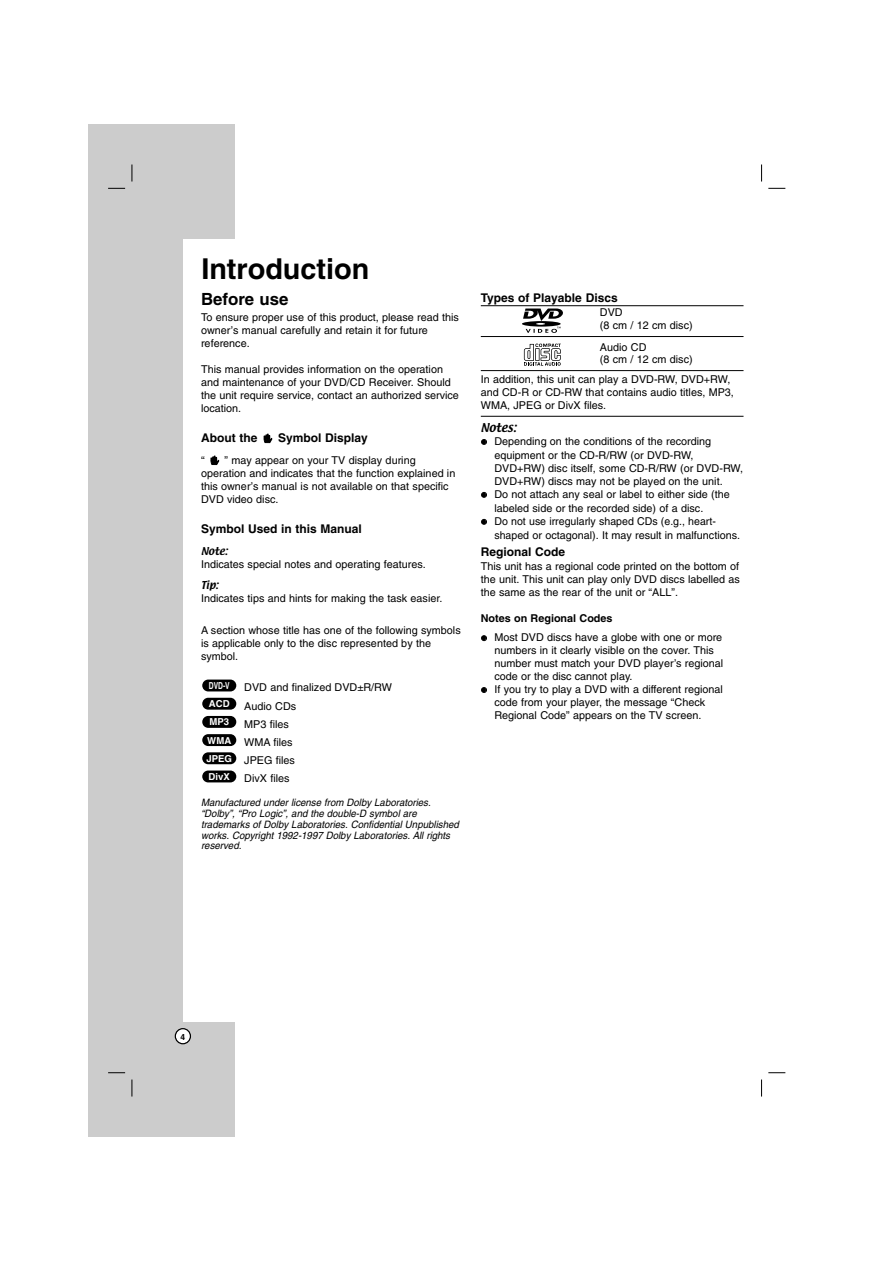
<style>
.page{position:relative;width:893px;height:1263px;background:#fff}
.page>*{position:absolute;margin:0;border:0;box-sizing:border-box;transform-origin:0 0}
.t1{font:700 28.8px "Helvetica";color:#000}
.t2{font:700 16.8px "Helvetica";color:#000}
.t3{font:700 12px "Helvetica";color:#000}
.t4{font:10.8px/12.9px "Helvetica";color:#000}
.t5{font:700 10.8px "Helvetica";color:#000}
.t6{font:10.8px "Textile";color:#000}
.t7{font:italic 10.2px/10.8px "Helvetica";color:#000;scale:.95 1}
.t8{font:700 9.6px "Helvetica";color:#fff}
.t9{font:9.6px "Textile";color:#000}
.t10{font:700 9.6px "Helvetica";color:#fff;scale:.7 1}
.t11{font:700 8.4px "Helvetica";color:#000}
</style>
<div class="page">
<div style="left:88px;top:124px;width:146px;height:1013px;background:#ccc"></div>
<div style="left:183px;top:240px;width:111px;height:782px;background:#fff"></div>
<svg style="left:132px;top:165px;width:1px;height:17px"></svg>
<svg style="left:761px;top:165px;width:1px;height:17px"></svg>
<svg style="left:132px;top:1080px;width:1px;height:17px"></svg>
<svg style="left:761px;top:1080px;width:1px;height:17px"></svg>
<svg style="left:108px;top:188px;width:17px;height:1px"></svg>
<svg style="left:768px;top:188px;width:17px;height:1px"></svg>
<svg style="left:108px;top:1072px;width:17px;height:1px"></svg>
<svg style="left:768px;top:1072px;width:17px;height:1px"></svg>
<svg style="left:175px;top:1028px;width:16px;height:16px"></svg>
<hr style="left:481px;top:305px;width:262px;height:1px;background:#000">
<hr style="left:481px;top:336px;width:262px;height:1px;background:#000">
<hr style="left:481px;top:370px;width:262px;height:1px;background:#000">
<hr style="left:481px;top:416px;width:262px;height:1px;background:#000">
<svg style="left:524px;top:344px;width:37px;height:22px"></svg>
<svg style="left:523px;top:309px;width:40px;height:24px"></svg>
<div style="left:202px;top:771px;width:34px;height:11px;background:#000;border-radius:6px"></div>
<div style="left:202px;top:752px;width:34px;height:12px;background:#000;border-radius:6px"></div>
<div style="left:202px;top:734px;width:34px;height:12px;background:#000;border-radius:6px"></div>
<div style="left:202px;top:716px;width:34px;height:12px;background:#000;border-radius:6px"></div>
<div style="left:202px;top:698px;width:34px;height:12px;background:#000;border-radius:6px"></div>
<div style="left:202px;top:680px;width:34px;height:11px;background:#000;border-radius:6px"></div>
<svg style="left:210px;top:456px;width:9px;height:9px"></svg>
<svg style="left:263px;top:434px;width:9px;height:9px"></svg>
<h1 class="t1" style="left:201px;top:258px;width:169px">Introduction</h1>
<h2 class="t2" style="left:201px;top:293px;width:89px">Before use</h2>
<p class="t4" style="left:201px;top:312px;width:259px">To ensure proper use of this product, please read this owner’s manual carefully and retain it for future reference.</p>
<p class="t4" style="left:201px;top:363px;width:259px">This manual provides information on the operation and maintenance of your DVD/CD Receiver. Should the unit require service, contact an authorized service location.</p>
<p class="t3" style="left:201px;top:433px;width:58px">About the</p>
<p class="t3" style="left:278px;top:433px;width:91px">Symbol Display</p>
<p class="t4" style="left:201px;top:455px;width:5px">“</p>
<p class="t4" style="left:201px;top:455px;width:256px;text-indent:24px">” may appear on your TV display during operation and indicates that the function explained in this owner’s manual is not available on that specific DVD video disc.</p>
<p class="t3" style="left:201px;top:524px;width:162px">Symbol Used in this Manual</p>
<p class="t9" style="left:201px;top:547px;width:28px">Note:</p>
<p class="t4" style="left:201px;top:558px;width:226px">Indicates special notes and operating features.</p>
<p class="t9" style="left:201px;top:581px;width:19px">Tip:</p>
<p class="t4" style="left:201px;top:592px;width:243px">Indicates tips and hints for making the task easier.</p>
<p class="t4" style="left:201px;top:625px;width:261px">A section whose title has one of the following symbols is applicable only to the disc represented by the symbol.</p>
<p class="t4" style="left:244px;top:680px;width:149px;line-height:18.1px">DVD and finalized DVD±R/RW<br>Audio CDs<br>MP3 files<br>WMA files<br>JPEG files<br>DivX files</p>
<p class="t7" style="left:201px;top:798px;width:273px">Manufactured under license from Dolby Laboratories. “Dolby”, “Pro Logic”, and the double-D symbol are trademarks of Dolby Laboratories. Confidential Unpublished works. Copyright 1992-1997 Dolby Laboratories. All rights reserved.</p>
<p class="t10" style="left:209px;top:682px;width:31px">DVD-V</p>
<p class="t8" style="left:209px;top:700px;width:22px">ACD</p>
<p class="t8" style="left:209px;top:718px;width:21px">MP3</p>
<p class="t8" style="left:207px;top:737px;width:25px">WMA</p>
<p class="t8" style="left:206px;top:756px;width:27px">JPEG</p>
<p class="t8" style="left:208px;top:773px;width:23px">DivX</p>
<p class="t3" style="left:481px;top:293px;width:138px">Types of Playable Discs</p>
<p class="t4" style="left:600px;top:307px;width:94px">DVD<br>(8 cm / 12 cm disc)</p>
<p class="t4" style="left:600px;top:341px;width:94px">Audio CD<br>(8 cm / 12 cm disc)</p>
<p class="t4" style="left:481px;top:374px;width:255px">In addition, this unit can play a DVD-RW, DVD+RW, and CD-R or CD-RW that contains audio titles, MP3,<br>WMA, JPEG or DivX files.</p>
<p class="t6" style="left:481px;top:423px;width:37px">Notes:</p>
<p class="t4" style="left:494px;top:435px;width:218px;line-height:14px">Depending on the conditions of the recording equipment or the CD-R/RW (or DVD-RW,</p>
<p class="t4" style="left:494px;top:463px;width:250px">DVD+RW) disc itself, some CD-R/RW (or DVD-RW,<br>DVD+RW) discs may not be played on the unit.<br>Do not attach any seal or label to either side (the</p>
<p class="t4" style="left:494px;top:503px;width:223px">labeled side or the recorded side) of a disc.<br>Do not use irregularly shaped CDs (e.g., heart-</p>
<p class="t4" style="left:494px;top:530px;width:247px">shaped or octagonal). It may result in malfunctions.</p>
<p class="t3" style="left:481px;top:548px;width:86px">Regional Code</p>
<p class="t4" style="left:481px;top:561px;width:261px;text-align:justify">This unit has a regional code printed on the bottom of the unit. This unit can play only DVD discs labelled as the same as the rear of the unit or “ALL”.</p>
<p class="t5" style="left:481px;top:614px;width:133px">Notes on Regional Codes</p>
<p class="t4" style="left:494px;top:632px;width:230px">Most DVD discs have a globe with one or more numbers in it clearly visible on the cover. This number must match your DVD player’s regional code or the disc cannot play.<br>If you try to play a DVD with a different regional code from your player, the message “Check Regional Code” appears on the TV screen.</p>
<p class="t11" style="left:181px;top:1034px;width:6px">4</p>
</div>
